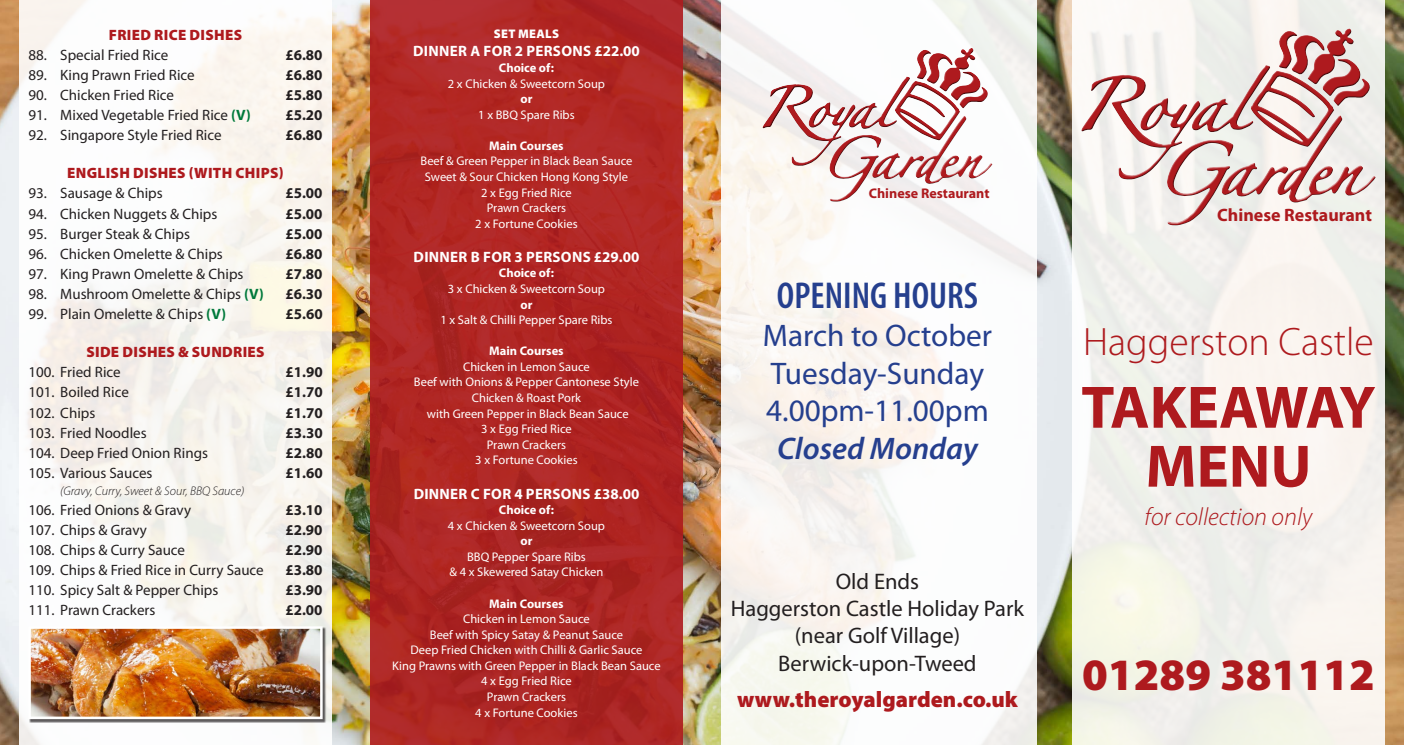
<style>
.page{position:relative;width:1404px;height:745px;background:#fff}
.page>*{position:absolute;margin:0;border:0;box-sizing:border-box;transform-origin:0 0}
.t1{font:700 60.38px/58.9px "Myriad Pro";color:#ae1a1e;text-align:center}
.t2{font:900 45px "Myriad Pro";color:#ae1a1e}
.t3{font:300 39.75px "Myriad Pro";color:#ae1a1e}
.t4{font:600 condensed 37.5px "Myriad Pro";color:#253f8e}
.t5{font:31.25px/37.5px "Myriad Pro";color:#253f8e}
.t6{font:italic 600 31.25px "Myriad Pro";color:#253f8e}
.t7{font:italic 300 25px "Myriad Pro";color:#ae1a1e}
.t8{font:22.5px/27px "Myriad Pro";color:#231f20;text-align:center}
.t9{font:900 22.5px "Myriad Pro";color:#ae1a1e}
.t10{font:700 18px "Myriad Pro";color:#ae1a1e}
.t11{font:15px "Myriad Pro";color:#231f20}
.t12{font:700 15px "Myriad Pro";color:#231f20}
.t13{font:700 15px "Myriad Pro";letter-spacing:.02em;color:#fff}
.t14{font:900 15px "Myriad Pro";letter-spacing:.02em;color:#ae1a1e}
.t15{font:700 14px "Myriad Pro";color:#ae1a1e}
.t16{font:12.5px/15.5px "Myriad Pro";color:#fff;text-align:center}
.t17{font:700 12.5px "Myriad Pro";color:#fff}
.t18{font:italic 300 12.5px "Myriad Pro";color:#231f20}
.t19{font:900 12.5px "Myriad Pro";letter-spacing:.02em;color:#fff}
.s1{font-weight:700;color:#00793b}
</style>
<div class="page">
<img style="left:0;top:0;width:1403px;height:744px">
<div style="left:721px;top:0;width:315px;height:744px;background:linear-gradient(to bottom,#f9f7f4,#faf8f5)"></div>
<svg style="left:19px;top:0;width:312px;height:744px"></svg>
<div style="left:1072px;top:0;width:312px;height:744px;background:#f4f3ed"></div>
<div style="left:1080px;top:29px;width:296px;height:197px;background:#231f20;opacity:.75"></div>
<div style="left:762px;top:48px;width:231px;height:154px;background:#231f20;opacity:.75"></div>
<div style="left:29px;top:626px;width:298px;height:96px;background:#231f20;opacity:.75"></div>
<img style="left:27px;top:624px;width:297px;height:95px">
<div style="left:370px;top:0;width:312px;height:744px;background:linear-gradient(to right,#af2724,#ae2523)"></div>
<p class="t14" style="left:109px;top:25px;width:135px">FRIED RICE DISHES</p>
<p class="t11" style="left:28px;top:45px;width:141px">88. Special Fried Rice</p>
<p class="t12" style="left:285px;top:45px;width:39px">£6.80</p>
<p class="t11" style="left:28px;top:65px;width:168px">89. King Prawn Fried Rice</p>
<p class="t12" style="left:285px;top:65px;width:39px">£6.80</p>
<p class="t11" style="left:28px;top:85px;width:147px">90. Chicken Fried Rice</p>
<p class="t12" style="left:285px;top:85px;width:39px">£5.80</p>
<p class="t11" style="left:28px;top:106px;width:224px">91. Mixed Vegetable Fried Rice <span class="s1">(V)</span></p>
<p class="t12" style="left:285px;top:105px;width:39px">£5.20</p>
<p class="t11" style="left:28px;top:126px;width:195px">92. Singapore Style Fried Rice</p>
<p class="t12" style="left:285px;top:125px;width:39px">£6.80</p>
<p class="t14" style="left:67px;top:163px;width:218px">ENGLISH DISHES (WITH CHIPS)</p>
<p class="t11" style="left:28px;top:184px;width:136px">93. Sausage &amp; Chips</p>
<p class="t12" style="left:285px;top:183px;width:39px">£5.00</p>
<p class="t11" style="left:28px;top:204px;width:190px">94. Chicken Nuggets &amp; Chips</p>
<p class="t12" style="left:285px;top:203px;width:39px">£5.00</p>
<p class="t11" style="left:28px;top:224px;width:163px">95. Burger Steak &amp; Chips</p>
<p class="t12" style="left:285px;top:224px;width:39px">£5.00</p>
<p class="t11" style="left:28px;top:244px;width:196px">96. Chicken Omelette &amp; Chips</p>
<p class="t12" style="left:285px;top:244px;width:39px">£6.80</p>
<p class="t11" style="left:28px;top:264px;width:217px">97. King Prawn Omelette &amp; Chips</p>
<p class="t12" style="left:285px;top:264px;width:39px">£7.80</p>
<p class="t11" style="left:28px;top:284px;width:237px">98. Mushroom Omelette &amp; Chips <span class="s1">(V)</span></p>
<p class="t12" style="left:285px;top:284px;width:39px">£6.30</p>
<p class="t11" style="left:28px;top:304px;width:199px">99. Plain Omelette &amp; Chips <span class="s1">(V)</span></p>
<p class="t12" style="left:285px;top:304px;width:39px">£5.60</p>
<p class="t14" style="left:86px;top:342px;width:180px">SIDE DISHES &amp; SUNDRIES</p>
<p class="t11" style="left:28px;top:363px;width:94px">100. Fried Rice</p>
<p class="t12" style="left:285px;top:362px;width:39px">£1.90</p>
<p class="t11" style="left:28px;top:383px;width:102px">101. Boiled Rice</p>
<p class="t12" style="left:285px;top:382px;width:39px">£1.70</p>
<p class="t11" style="left:28px;top:403px;width:68px">102. Chips</p>
<p class="t12" style="left:285px;top:402px;width:39px">£1.70</p>
<p class="t11" style="left:28px;top:423px;width:120px">103. Fried Noodles</p>
<p class="t12" style="left:285px;top:422px;width:39px">£3.30</p>
<p class="t11" style="left:28px;top:443px;width:181px">104. Deep Fried Onion Rings</p>
<p class="t12" style="left:285px;top:442px;width:39px">£2.80</p>
<p class="t11" style="left:28px;top:463px;width:126px">105. Various Sauces</p>
<p class="t12" style="left:285px;top:462px;width:39px">£1.60</p>
<p class="t18" style="left:60px;top:483px;width:185px">(Gravy, Curry, Sweet &amp; Sour, BBQ Sauce)</p>
<p class="t11" style="left:28px;top:500px;width:164px">106. Fried Onions &amp; Gravy</p>
<p class="t12" style="left:285px;top:500px;width:39px">£3.10</p>
<p class="t11" style="left:28px;top:520px;width:120px">107. Chips &amp; Gravy</p>
<p class="t12" style="left:285px;top:520px;width:39px">£2.90</p>
<p class="t11" style="left:28px;top:540px;width:158px">108. Chips &amp; Curry Sauce</p>
<p class="t12" style="left:285px;top:540px;width:39px">£2.90</p>
<p class="t11" style="left:28px;top:560px;width:237px">109. Chips &amp; Fried Rice in Curry Sauce</p>
<p class="t12" style="left:285px;top:560px;width:39px">£3.80</p>
<p class="t11" style="left:28px;top:580px;width:191px">110. Spicy Salt &amp; Pepper Chips</p>
<p class="t12" style="left:285px;top:580px;width:39px">£3.90</p>
<p class="t11" style="left:28px;top:600px;width:128px">111. Prawn Crackers</p>
<p class="t12" style="left:285px;top:600px;width:39px">£2.00</p>
<p class="t19" style="left:494px;top:25px;width:67px">SET MEALS</p>
<p class="t13" style="left:413px;top:41px;width:228px">DINNER A FOR 2 PERSONS £22.00</p>
<p class="t17" style="left:499px;top:59px;width:57px">Choice of:</p>
<p class="t16" style="left:448px;top:75px;width:159px">2 x Chicken &amp; Sweetcorn Soup</p>
<p class="t17" style="left:520px;top:91px;width:13px">or</p>
<p class="t16" style="left:478px;top:106px;width:98px">1 x BBQ Spare Ribs</p>
<p class="t17" style="left:489px;top:137px;width:76px">Main Courses</p>
<p class="t16" style="left:420px;top:153px;width:213px">Beef &amp; Green Pepper in Black Bean Sauce<br>Sweet &amp; Sour Chicken Hong Kong Style<br>2 x Egg Fried Rice<br>Prawn Crackers<br>2 x Fortune Cookies</p>
<p class="t13" style="left:413px;top:247px;width:227px">DINNER B FOR 3 PERSONS £29.00</p>
<p class="t17" style="left:499px;top:265px;width:57px">Choice of:</p>
<p class="t16" style="left:448px;top:281px;width:159px">3 x Chicken &amp; Sweetcorn Soup</p>
<p class="t17" style="left:520px;top:296px;width:13px">or</p>
<p class="t16" style="left:440px;top:312px;width:174px">1 x Salt &amp; Chilli Pepper Spare Ribs</p>
<p class="t17" style="left:489px;top:343px;width:76px">Main Courses</p>
<p class="t16" style="left:414px;top:358px;width:226px">Chicken in Lemon Sauce<br>Beef with Onions &amp; Pepper Cantonese Style<br>Chicken &amp; Roast Pork<br>with Green Pepper in Black Bean Sauce<br>3 x Egg Fried Rice<br>Prawn Crackers<br>3 x Fortune Cookies</p>
<p class="t13" style="left:413px;top:483px;width:227px">DINNER C FOR 4 PERSONS £38.00</p>
<p class="t17" style="left:499px;top:501px;width:57px">Choice of:</p>
<p class="t16" style="left:448px;top:517px;width:159px">4 x Chicken &amp; Sweetcorn Soup</p>
<p class="t17" style="left:520px;top:532px;width:13px">or</p>
<p class="t16" style="left:449px;top:548px;width:155px">BBQ Pepper Spare Ribs<br>&amp; 4 x Skewered Satay Chicken</p>
<p class="t17" style="left:489px;top:594px;width:76px">Main Courses</p>
<p class="t16" style="left:392px;top:610px;width:270px">Chicken in Lemon Sauce<br>Beef with Spicy Satay &amp; Peanut Sauce<br>Deep Fried Chicken with Chilli &amp; Garlic Sauce<br>King Prawns with Green Pepper in Black Bean Sauce<br>4 x Egg Fried Rice<br>Prawn Crackers<br>4 x Fortune Cookies</p>
<p class="t15" style="left:868px;top:184px;width:122px">Chinese Restaurant</p>
<h3 class="t4" style="left:777px;top:272px;width:202px">OPENING HOURS</h3>
<h3 class="t5" style="left:762px;top:316px;width:231px">March to October<br>Tuesday-Sunday<br>4.00pm-11.00pm</h3>
<h3 class="t6" style="left:777px;top:428px;width:202px">Closed Monday</h3>
<h3 class="t8" style="left:730px;top:567px;width:295px">Old Ends<br>Haggerston Castle Holiday Park (near Golf Village)<br>Berwick-upon-Tweed</h3>
<h3 class="t9" style="left:737px;top:683px;width:282px">www.theroyalgarden.co.uk</h3>
<h3 class="t10" style="left:1217px;top:203px;width:156px">Chinese Restaurant</h3>
<h3 class="t3" style="left:1082px;top:318px;width:292px">Haggerston Castle</h3>
<h1 class="t1" style="left:1081px;top:375px;width:296px">TAKEAWAY<br>MENU</h1>
<h3 class="t7" style="left:1144px;top:501px;width:169px">for collection only</h3>
<h2 class="t2" style="left:1081px;top:644px;width:294px">01289 381112</h2>
</div>
